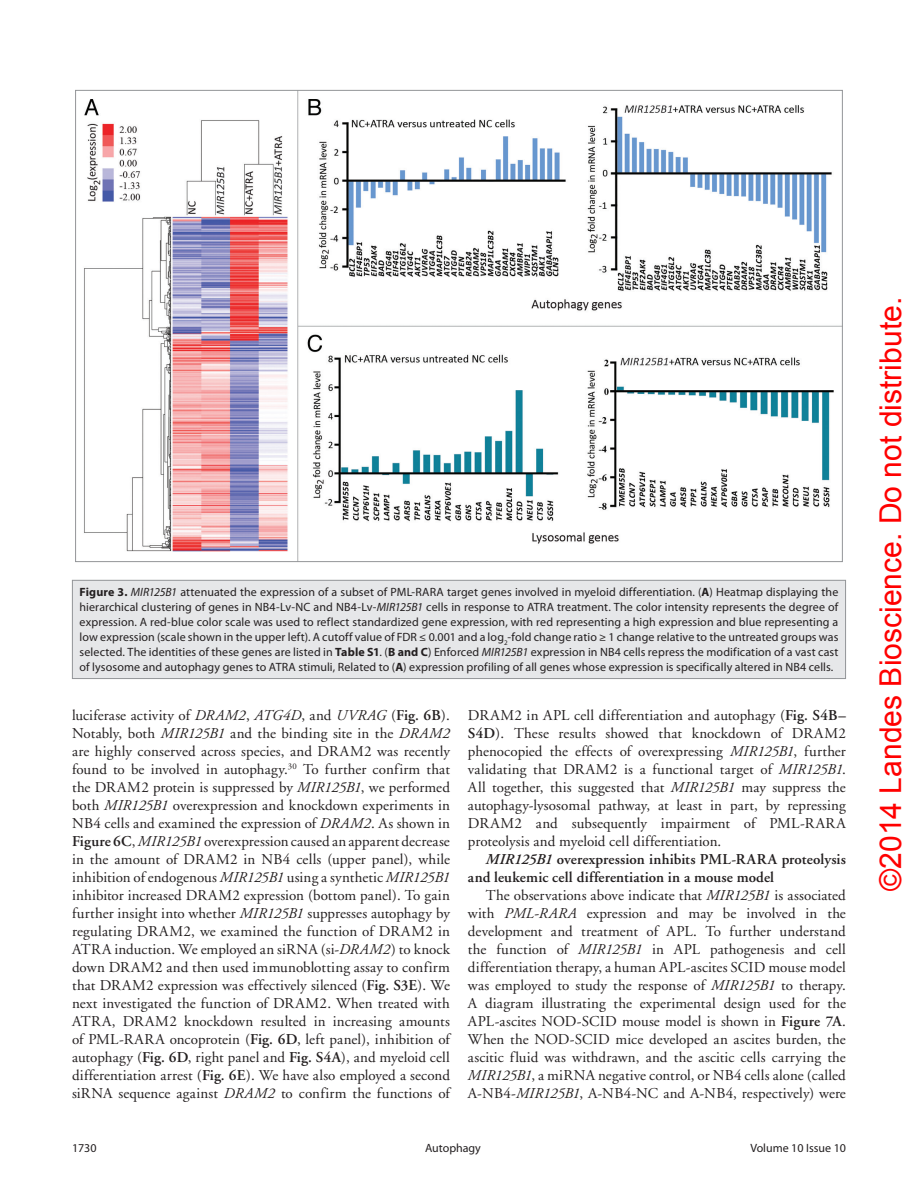
<style>
.page{position:relative;width:918px;height:1188px;background:#fff}
.page>*{position:absolute;margin:0;border:0;box-sizing:border-box;transform-origin:0 0}
.t1{font:30.15px "Arial";color:#f00}
.t2{font:15px/18px "Adobe Garamond";letter-spacing:.01em;color:#231f20;text-align:justify}
.t3{font:600 15px/18px "Adobe Garamond";letter-spacing:.005em;color:#231f20}
.t4{font:12px/15px "Myriad Pro";letter-spacing:.005em;color:#231f20;text-align:justify}
.s1{font-weight:700}
.s2{font-style:italic}
.s3{font-weight:600}
</style>
<div class="page">
<div style="left:72px;top:580px;width:774px;height:99px;background:#e6e7e9"></div>
<div style="left:72px;top:580px;width:774px;height:99px;border:1px solid #939598"></div>
<img style="left:84px;top:92px;width:757px;height:468px">
<p class="t4" style="left:80px;top:585px;width:760px"><span class="s1">Figure 3.</span> <span class="s2">MIR125B1</span> attenuated the expression of a subset of PML-RARA target genes involved in myeloid differentiation. (<span class="s1">A</span>) Heatmap displaying the hierarchical clustering of genes in NB4-Lv-NC and NB4-Lv-<span class="s2">MIR125B1</span> cells in response to ATRA treatment. The color intensity represents the degree of expression. A red-blue color scale was used to reflect standardized gene expression, with red representing a high expression and blue representing a low expression (scale shown in the upper left). A cutoff value of FDR ≤ 0.001 and a log<sub>2</sub>-fold change ratio ≥ 1 change relative to the untreated groups was selected. The identities of these genes are listed in <span class="s1">Table S1</span>. (<span class="s1">B and C</span>) Enforced <span class="s2">MIR125B1</span> expression in NB4 cells repress the modification of a vast cast of lysosome and autophagy genes to ATRA stimuli, Related to (<span class="s1">A</span>) expression profiling of all genes whose expression is specifically altered in NB4 cells.</p>
<p class="t2" style="left:72px;top:707px;width:380px">luciferase activity of <span class="s2">DRAM2</span>, <span class="s2">ATG4D</span>, and <span class="s2">UVRAG</span> (<span class="s3">Fig. 6B</span>).<br>Notably, both <span class="s2">MIR125B1</span> and the binding site in the <span class="s2">DRAM2 </span>are highly conserved across species, and DRAM2 was recently found to be involved in autophagy.<sup>30</sup> To further confirm that the DRAM2 protein is suppressed by <span class="s2">MIR125B1</span>, we performed both <span class="s2">MIR125B1</span> overexpression and knockdown experiments in NB4 cells and examined the expression of <span class="s2">DRAM2</span>. As shown in <span class="s3">Figure 6C</span>, <span class="s2">MIR125B1</span> overexpression caused an apparent decrease in the amount of DRAM2 in NB4 cells (upper panel), while inhibition of endogenous <span class="s2">MIR125B1</span> using a synthetic <span class="s2">MIR125B1 </span>inhibitor increased DRAM2 expression (bottom panel). To gain further insight into whether <span class="s2">MIR125B1</span> suppresses autophagy by regulating DRAM2, we examined the function of DRAM2 in ATRA induction. We employed an siRNA (si-<span class="s2">DRAM2</span>) to knock down DRAM2 and then used immunoblotting assay to confirm that DRAM2 expression was effectively silenced (<span class="s3">Fig. S3E</span>). We next investigated the function of DRAM2. When treated with ATRA, DRAM2 knockdown resulted in increasing amounts of PML-RARA oncoprotein (<span class="s3">Fig. 6D</span>, left panel), inhibition of autophagy (<span class="s3">Fig. 6D</span>, right panel and <span class="s3">Fig. S4A</span>), and myeloid cell differentiation arrest (<span class="s3">Fig. 6E</span>). We have also employed a second siRNA sequence against <span class="s2">DRAM2</span> to confirm the functions of</p>
<p class="t2" style="left:468px;top:707px;width:379px">DRAM2 in APL cell differentiation and autophagy (<span class="s3">Fig. S4B– S4D</span>). These results showed that knockdown of DRAM2 phenocopied the effects of overexpressing <span class="s2">MIR125B1</span>, further validating that DRAM2 is a functional target of <span class="s2">MIR125B1</span>.<br>All together, this suggested that <span class="s2">MIR125B1</span> may suppress the autophagy-lysosomal pathway, at least in part, by repressing DRAM2 and subsequently impairment of PML-RARA proteolysis and myeloid cell differentiation.</p>
<p class="t3" style="left:468px;top:851px;width:379px;text-indent:18px"><span class="s2">MIR125B1</span> overexpression inhibits PML-RARA proteolysis and leukemic cell differentiation in a mouse model</p>
<p class="t2" style="left:468px;top:887px;width:380px;text-indent:18px">The observations above indicate that <span class="s2">MIR125B1</span> is associated with <span class="s2">PML-RARA</span> expression and may be involved in the development and treatment of APL. To further understand the function of <span class="s2">MIR125B1</span> in APL pathogenesis and cell differentiation therapy, a human APL-ascites SCID mouse model was employed to study the response of <span class="s2">MIR125B1</span> to therapy.<br>A diagram illustrating the experimental design used for the APL-ascites NOD-SCID mouse model is shown in <span class="s3">Figure 7A</span>.<br>When the NOD-SCID mice developed an ascites burden, the ascitic fluid was withdrawn, and the ascitic cells carrying the <span class="s2">MIR125B1</span>, a miRNA negative control, or NB4 cells alone (called A-NB4-<span class="s2">MIR125B1</span>, A-NB4-NC and A-NB4, respectively) were</p>
<p class="t4" style="left:72px;top:1140px;width:26px">1730</p>
<p class="t4" style="left:425px;top:1140px;width:57px">Autophagy</p>
<p class="t4" style="left:750px;top:1140px;width:97px">Volume 10 Issue 10</p>
<h1 class="t1" style="left:871px;top:891px;width:595px;rotate:-90deg">©2014 Landes Bioscience. Do not distribute.</h1>
</div>
